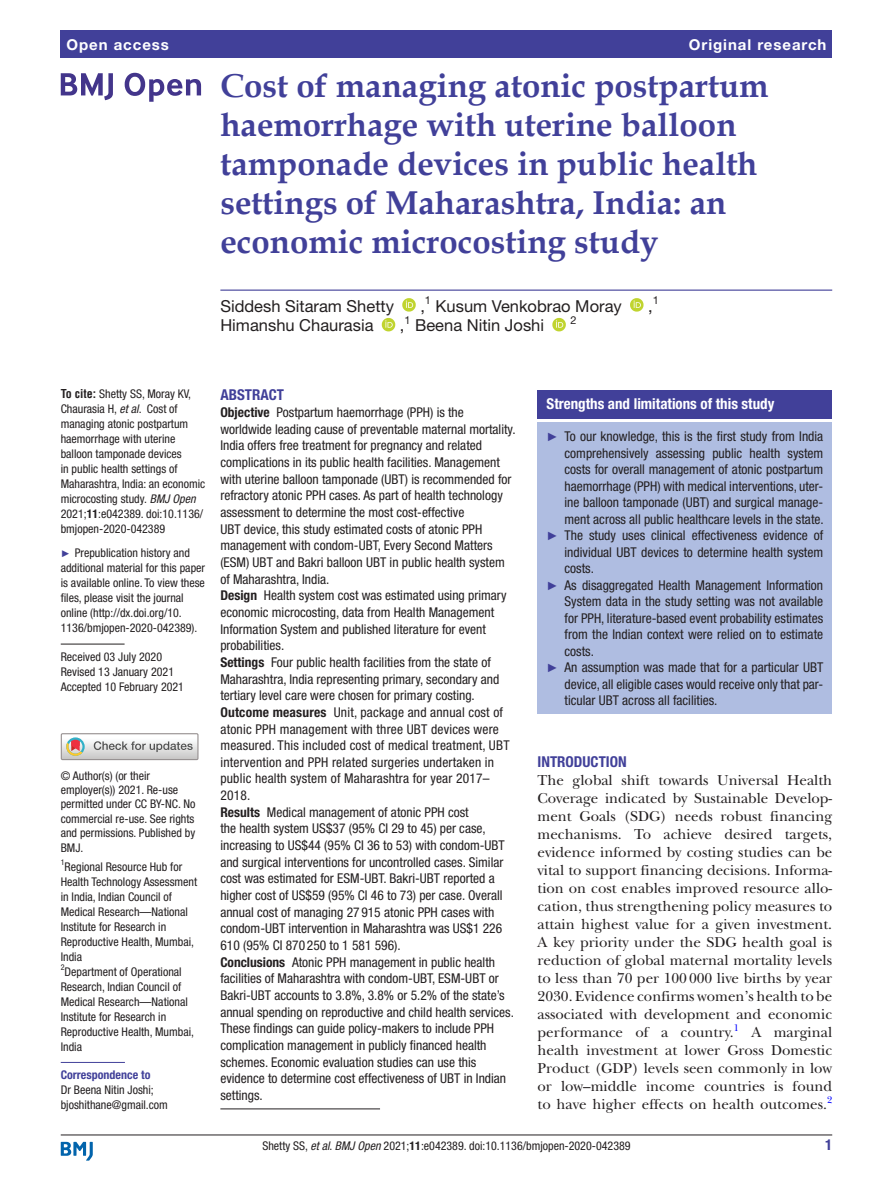
<style>
.page{position:relative;width:893px;height:1191px;background:#fff}
.page>*{position:absolute;margin:0;border:0;box-sizing:border-box;transform-origin:0 0}
.t1{font:700 33px/39px "Book Antiqua";color:#414099}
.t2{font:16.5px "Helvetica Neue LT Std";color:#231f20}
.t3{font:15px/18px "New Baskerville";color:#231f20;text-align:justify}
.t4{font:700 condensed 15px "Helvetica Neue LT Std";color:#fff}
.t5{font:700 15px "Helvetica Neue LT Std";letter-spacing:.065em;color:#fff}
.t6{font:700 condensed 15px "Helvetica Neue LT Std";color:#414099}
.t7{font:condensed 13.5px/16.6px "Helvetica Neue LT Std";color:#231f20}
.t8{font:condensed 12px/15px "Helvetica Neue LT Std";color:#231f20}
.t9{font:700 condensed 12px "Helvetica Neue LT Std";color:#414099}
.t10{font:10.95px "Helvetica Neue LT Std";color:#231f20}
.t11{font:9.9px "New Baskerville";color:#00f}
.t12{font:condensed 7.95px "Helvetica Neue LT Std";color:#231f20}
.s1{font-family:"Helvetica LT Std";font-weight:700}
.s2{font-style:italic}
.s3{font-weight:700}
.s4{font-family:"Arial";font-stretch:normal;font-size:9.75px;color:#414099}
.s5{font-family:"Arial";font-stretch:normal;font-size:12px;color:#414099}
</style>
<div class="page">
<hr style="left:61px;top:1134px;width:771px;height:1px;background:#231f20">
<svg style="left:61px;top:1141px;width:32px;height:19px"></svg>
<div style="left:61px;top:31px;width:771px;height:27px;background:#414099"></div>
<hr style="left:220px;top:289px;width:612px;height:2px;background:#414099">
<svg style="left:402px;top:298px;width:14px;height:14px"></svg>
<svg style="left:630px;top:298px;width:13px;height:14px"></svg>
<svg style="left:382px;top:318px;width:13px;height:13px"></svg>
<svg style="left:552px;top:318px;width:14px;height:13px"></svg>
<hr style="left:61px;top:643px;width:64px;height:1px;background:#231f20">
<hr style="left:61px;top:1062px;width:64px;height:1px;background:#414099">
<svg style="left:61px;top:73px;width:52px;height:27px"></svg>
<svg style="left:125px;top:73px;width:76px;height:29px"></svg>
<div style="left:61px;top:733px;width:138px;height:27px;border:1px solid #969090"></div>
<svg style="left:61px;top:733px;width:137px;height:26px"></svg>
<hr style="left:220px;top:1108px;width:160px;height:1px;background:#231f20">
<div style="left:538px;top:390px;width:294px;height:28px;background:#414099"></div>
<div style="left:538px;top:422px;width:294px;height:292px;background:#afbde1"></div>
<p class="t5" style="left:66px;top:35px;width:104px">Open access</p>
<p class="t5" style="left:689px;top:35px;width:139px">Original research</p>
<h1 class="t1" style="left:220px;top:66px;width:550px">Cost of managing atonic postpartum haemorrhage with uterine balloon tamponade devices in public health settings of Maharashtra, India: an economic microcosting study</h1>
<p class="t2" style="left:220px;top:296px;width:175px">Siddesh Sitaram Shetty</p>
<p class="t2" style="left:420px;top:296px;width:6px">,</p>
<p class="t10" style="left:425px;top:294px;width:8px">1</p>
<p class="t2" style="left:436px;top:296px;width:188px">Kusum Venkobrao Moray</p>
<p class="t2" style="left:648px;top:296px;width:6px">,</p>
<p class="t10" style="left:653px;top:294px;width:8px">1</p>
<p class="t10" style="left:404px;top:313px;width:8px">1</p>
<p class="t2" style="left:415px;top:316px;width:130px">Beena Nitin Joshi</p>
<p class="t10" style="left:570px;top:313px;width:8px">2</p>
<p class="t2" style="left:220px;top:316px;width:155px">Himanshu Chaurasia</p>
<p class="t2" style="left:400px;top:316px;width:6px">,</p>
<p class="t8" style="left:61px;top:386px;width:146px"><span class="s1">To cite:</span> Shetty SS, Moray KV,<br>Chaurasia H, <span class="s2">et al</span>. Cost of managing atonic postpartum haemorrhage with uterine balloon tamponade devices<br>in public health settings of<br>Maharashtra, India: an economic microcosting study. <span class="s2">BMJ Open<br></span>2021;<span class="s3">11</span>:e042389. doi:10.1136/ bmjopen-2020-042389</p>
<p class="t8" style="left:61px;top:545px;width:146px"><span class="s4">►</span> Prepublication history and additional material for this paper is available online. To view these files, please visit the journal online (http://dx.doi.org/10.<br>1136/bmjopen-2020-042389).</p>
<p class="t8" style="left:61px;top:649px;width:125px">Received 03 July 2020<br>Revised 13 January 2021<br>Accepted 10 February 2021</p>
<p class="t8" style="left:61px;top:768px;width:136px;line-height:14.4px">© Author(s) (or their employer(s)) 2021. Re-use permitted under CC BY-NC. No commercial re-use. See rights and permissions. Published by<br>BMJ.</p>
<p class="t12" style="left:61px;top:858px;width:5px">1</p>
<p class="t8" style="left:61px;top:859px;width:138px;text-indent:4px">Regional Resource Hub for<br>Health Technology Assessment in India, Indian Council of<br>Medical Research—National<br>Institute for Research in<br>Reproductive Health, Mumbai,<br>India</p>
<p class="t12" style="left:61px;top:963px;width:5px">2</p>
<p class="t8" style="left:61px;top:964px;width:135px;text-indent:4px">Department of Operational<br>Research, Indian Council of<br>Medical Research—National<br>Institute for Research in<br>Reproductive Health, Mumbai,<br>India</p>
<p class="t9" style="left:61px;top:1067px;width:91px">Correspondence to</p>
<p class="t8" style="left:61px;top:1082px;width:109px">Dr Beena Nitin Joshi; bjoshithane@gmail.com</p>
<p class="t6" style="left:220px;top:386px;width:65px">ABSTRACT</p>
<p class="t7" style="left:220px;top:404px;width:297px"><span class="s3">Objective</span> Postpartum haemorrhage (PPH) is the worldwide leading cause of preventable maternal mortality.<br>India offers free treatment for pregnancy and related complications in its public health facilities. Management with uterine balloon tamponade (UBT) is recommended for refractory atonic PPH cases. As part of health technology assessment to determine the most cost-effective<br>UBT device, this study estimated costs of atonic PPH management with condom-UBT, Every Second Matters (ESM) UBT and Bakri balloon UBT in public health system of Maharashtra, India.<br><span class="s3">Design</span> Health system cost was estimated using primary economic microcosting, data from Health Management Information System and published literature for event probabilities.<br><span class="s3">Settings</span> Four public health facilities from the state of Maharashtra, India representing primary, secondary and tertiary level care were chosen for primary costing.<br><span class="s3">Outcome measures</span> Unit, package and annual cost of atonic PPH management with three UBT devices were measured. This included cost of medical treatment, UBT intervention and PPH related surgeries undertaken in public health system of Maharashtra for year 2017– 2018.<br><span class="s3">Results</span> Medical management of atonic PPH cost<br>the health system US$37 (95% CI 29 to 45) per case, increasing to US$44 (95% CI 36 to 53) with condom-UBT and surgical interventions for uncontrolled cases. Similar cost was estimated for ESM-UBT. Bakri-UBT reported a higher cost of US$59 (95% CI 46 to 73) per case. Overall annual cost of managing 27 915 atonic PPH cases with condom-UBT intervention in Maharashtra was US$1 226<br>610 (95% CI 870 250 to 1 581 596).<br><span class="s3">Conclusions</span> Atonic PPH management in public health facilities of Maharashtra with condom-UBT, ESM-UBT or Bakri-UBT accounts to 3.8%, 3.8% or 5.2% of the state’s annual spending on reproductive and child health services.<br>These findings can guide policy-makers to include PPH complication management in publicly financed health schemes. Economic evaluation studies can use this evidence to determine cost effectiveness of UBT in Indian settings.</p>
<p class="t4" style="left:547px;top:395px;width:229px">Strengths and limitations of this study</p>
<p class="t7" style="left:547px;top:428px;width:278px"><span class="s5">►</span> To our knowledge, this is the first study from India</p>
<p class="t7" style="left:565px;top:444px;width:260px">comprehensively assessing public health system</p>
<p class="t7" style="left:565px;top:461px;width:260px">costs for overall management of atonic postpartum</p>
<p class="t7" style="left:565px;top:477px;width:260px">haemorrhage (PPH) with medical interventions, uter-</p>
<p class="t7" style="left:565px;top:494px;width:260px">ine balloon tamponade (UBT) and surgical manage-</p>
<p class="t7" style="left:565px;top:510px;width:261px">ment across all public healthcare levels in the state.</p>
<p class="t7" style="left:547px;top:527px;width:278px"><span class="s5">►</span> The study uses clinical effectiveness evidence of</p>
<p class="t7" style="left:565px;top:543px;width:260px">individual UBT devices to determine health system</p>
<p class="t7" style="left:565px;top:560px;width:31px">costs.</p>
<p class="t7" style="left:547px;top:576px;width:278px"><span class="s5">►</span> As disaggregated Health Management Information</p>
<p class="t7" style="left:565px;top:593px;width:260px">System data in the study setting was not available</p>
<p class="t7" style="left:565px;top:609px;width:260px">for PPH, literature-based event probability estimates</p>
<p class="t7" style="left:565px;top:626px;width:260px">from the Indian context were relied on to estimate</p>
<p class="t7" style="left:565px;top:642px;width:31px">costs.</p>
<p class="t7" style="left:547px;top:659px;width:278px"><span class="s5">►</span> An assumption was made that for a particular UBT</p>
<p class="t7" style="left:565px;top:675px;width:260px">device, all eligible cases would receive only that par-</p>
<p class="t7" style="left:565px;top:692px;width:154px">ticular UBT across all facilities.</p>
<p class="t6" style="left:538px;top:753px;width:91px">INTRODUCTION</p>
<p class="t3" style="left:538px;top:771px;width:296px">The global shift towards Universal Health Coverage indicated by Sustainable Develop&shy;ment Goals (SDG) needs robust financing mechanisms. To achieve desired targets, evidence informed by costing studies can be vital to support financing decisions. Informa&shy;tion on cost enables improved resource allo&shy;cation, thus strengthening policy measures to attain highest value for a given investment.<br>A key priority under the SDG health goal is reduction of global maternal mortality levels to less than 70 per 100000 live births by year 2030. Evidence confirms women’s health to be associated with development and economic performance of a country.</p>
<p class="t11" style="left:734px;top:1021px;width:7px">1</p>
<p class="t3" style="left:538px;top:1023px;width:296px;text-indent:214px">A marginal health investment at lower Gross Domestic Product (GDP) levels seen commonly in low or low–middle income countries is found to have higher effects on health outcomes.</p>
<p class="t11" style="left:827px;top:1093px;width:7px">2</p>
<p class="t8" style="left:262px;top:1137px;width:370px">Shetty SS, <span class="s2">et al</span>. <span class="s2">BMJ Open</span> 2021;<span class="s3">11</span>:e042389. doi:10.1136/bmjopen-2020-042389</p>
<p class="t6" style="left:825px;top:1135px;width:9px">1</p>
</div>
